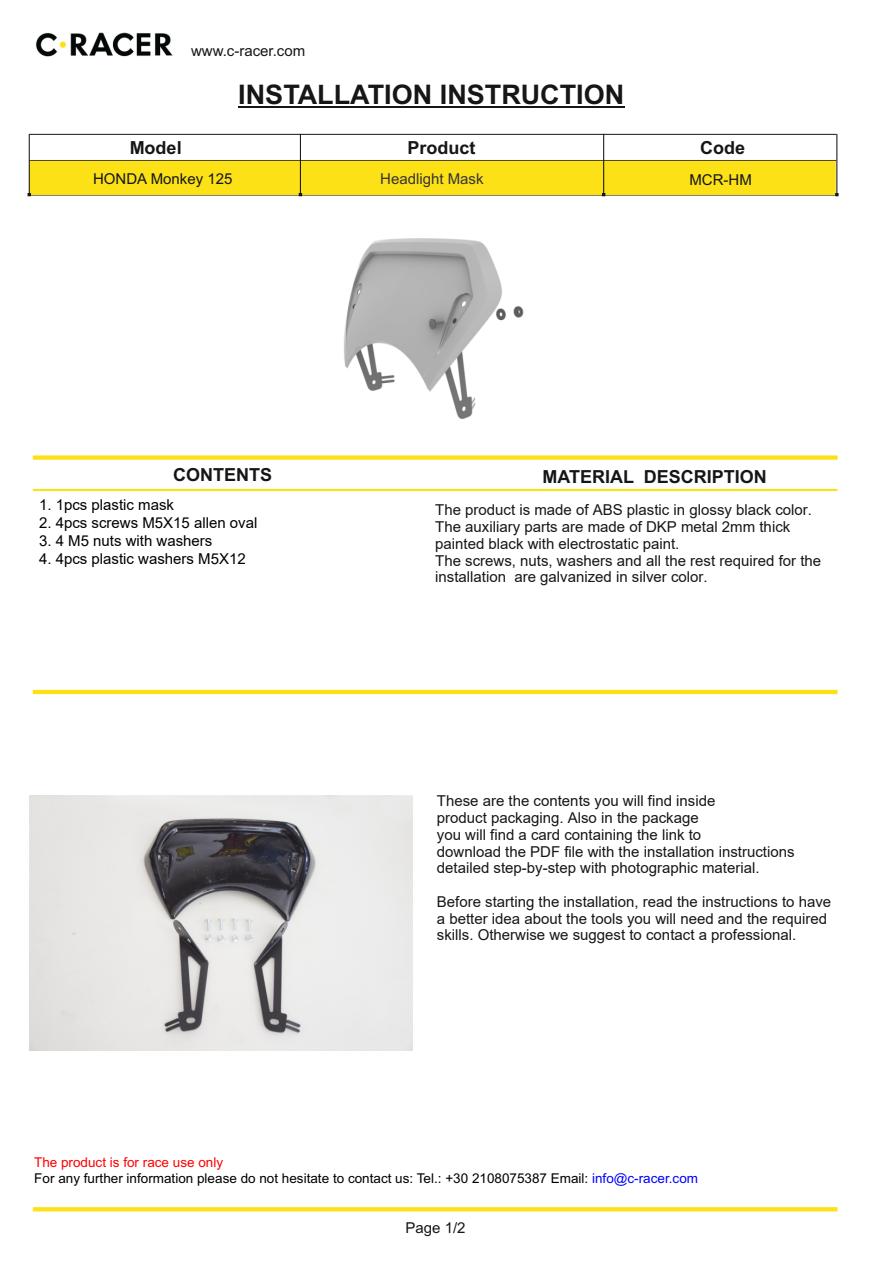
<style>
.page{position:relative;width:893px;height:1263px;background:#fff}
.page>*{position:absolute;margin:0;border:0;box-sizing:border-box;transform-origin:0 0}
.t1{font:700 27px "Arial";color:#151616}
.t2{font:700 18px "Arial";color:#151616}
.t3{font:15px/16.8px "Arial";color:#151616}
.t4{font:15px "Arial";color:#000}
.t5{font:15px "Arial";color:#383336}
.t6{font:13.5px "Arial";color:#000}
.t7{font:13.5px "Arial";color:#f00}
.s1{color:#00f}
</style>
<div class="page">
<img style="left:36px;top:32px;width:137px;height:25px">
<hr style="left:238px;top:107px;width:386px;height:1px;background:#151616">
<hr style="left:30px;top:134px;width:806px;height:1px;background:#151616">
<hr style="left:30px;top:160px;width:806px;height:1px;background:#151616">
<hr style="left:30px;top:195px;width:806px;height:1px;background:#151616">
<div style="left:29px;top:161px;width:807px;height:34px;background:#fbe116;border:1px solid #fbe116"></div>
<hr style="left:29px;top:134px;width:1px;height:61px;background:#151616">
<hr style="left:300px;top:134px;width:1px;height:61px;background:#151616">
<hr style="left:603px;top:134px;width:1px;height:61px;background:#151616">
<hr style="left:836px;top:134px;width:1px;height:61px;background:#151616">
<div style="left:33px;top:455px;width:804px;height:5px;background:#fbe116"></div>
<hr style="left:33px;top:690px;width:804px;height:4px;background:#fbe116">
<svg style="left:33px;top:1207px;width:804px;height:4px;background:#fbe220"></svg>
<hr style="left:33px;top:489px;width:804px;height:2px;background:#fbe116">
<img style="left:344px;top:238px;width:180px;height:181px">
<img style="left:30px;top:796px;width:382px;height:255px">
<p class="t3" style="left:191px;top:44px;width:116px">www.c-racer.com</p>
<h1 class="t1" style="left:238px;top:85px;width:387px">INSTALLATION INSTRUCTION</h1>
<p class="t2" style="left:130px;top:141px;width:54px">Model</p>
<p class="t2" style="left:408px;top:141px;width:70px">Product</p>
<p class="t2" style="left:700px;top:141px;width:46px">Code</p>
<p class="t3" style="left:93px;top:172px;width:141px">HONDA Monkey 125</p>
<p class="t5" style="left:380px;top:173px;width:105px">Headlight Mask</p>
<p class="t3" style="left:689px;top:173px;width:64px">MCR-HM</p>
<p class="t2" style="left:173px;top:468px;width:100px">CONTENTS</p>
<p class="t2" style="left:542px;top:470px;width:226px">MATERIAL DESCRIPTION</p>
<p class="t3" style="left:435px;top:501px;width:387px">The product is made of ABS plastic in glossy black color.<br>The auxiliary parts are made of DKP metal 2mm thick painted black with electrostatic paint.<br>The screws, nuts, washers and all the rest required for the installation are galvanized in silver color.</p>
<p class="t4" style="left:39px;top:495px;width:137px">1. 1pcs plastic mask</p>
<p class="t4" style="left:39px;top:513px;width:220px">2. 4pcs screws M5X15 allen oval</p>
<p class="t4" style="left:39px;top:531px;width:175px">3. 4 M5 nuts with washers</p>
<p class="t4" style="left:39px;top:549px;width:208px">4. 4pcs plastic washers M5X12</p>
<p class="t7" style="left:34px;top:1158px;width:191px">The product is for race use only</p>
<p class="t3" style="left:437px;top:793px;width:359px">These are the contents you will find inside<br>product packaging. Also in the package<br>you will find a card containing the link to<br>download the PDF file with the installation instructions detailed step-by-step with photographic material.</p>
<p class="t3" style="left:437px;top:893px;width:396px">Before starting the installation, read the instructions to have a better idea about the tools you will need and the required skills. Otherwise we suggest to contact a professional.</p>
<p class="t6" style="left:34px;top:1173px;width:665px">For any further information please do not hesitate to contact us: Tel.: +30 2108075387 Email: <span class="s1">info@c-racer.com</span></p>
<p class="t3" style="left:406px;top:1220px;width:62px">Page 1/2</p>
</div>
